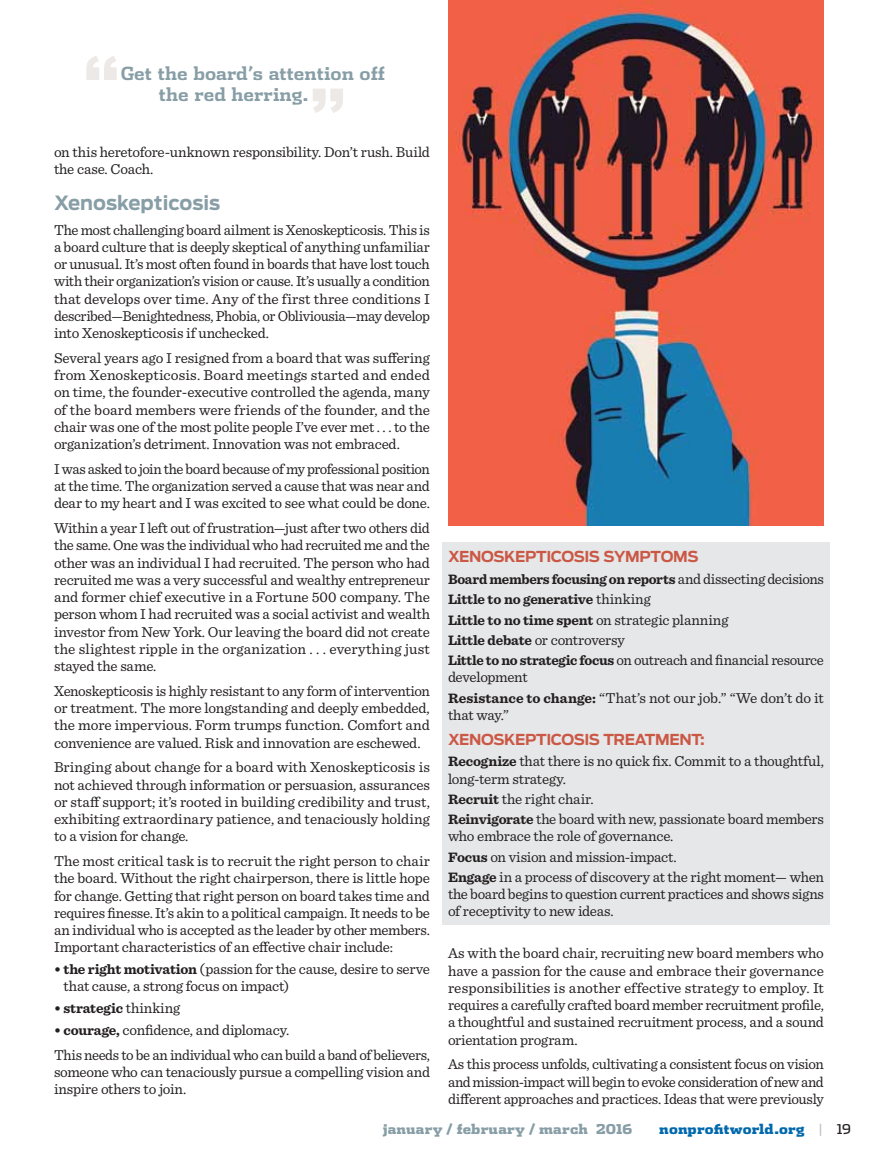
<style>
.page{position:relative;width:878px;height:1161px;background:#fff}
.page>*{position:absolute;margin:0;border:0;box-sizing:border-box;transform-origin:0 0}
.t1{font:700 72px "Antenna";color:#ece9e7}
.t2{font:700 19.5px "Antenna";color:#889ea6}
.t3{font:700 18px/21px "Dispatch";color:#889ea6}
.t4{font:15px/17.2px "Sentinel";letter-spacing:-.015em;color:#231f20}
.t5{font:700 15px "Antenna";letter-spacing:.135em;color:#cb5845}
.t6{font:700 14.25px/20.2px "Sentinel";letter-spacing:-.015em;color:#231f20}
.t7{font:900 13.5px "Dispatch";letter-spacing:.015em;color:#889ea6}
.t8{font:900 13.5px "Dispatch";letter-spacing:.01em;color:#0068ac}
.s1{font-weight:700;font-size:14.25px}
.s2{font-weight:400;font-size:15px}
.s3{font-weight:400;color:#bcbec0}
.s4{font-weight:400;color:#231f20}
</style>
<div class="page">
<div style="left:442px;top:543px;width:387px;height:382px;background:#e6e7e8"></div>
<img style="left:448px;top:0;width:376px;height:526px">
<h1 class="t1" style="left:82px;top:40px;width:40px">“</h1>
<p class="t3" style="left:159px;top:62px;width:228px;text-indent:-38px">Get the board’s attention off the red herring.</p>
<h1 class="t1" style="left:309px;top:73px;width:40px">”</h1>
<p class="t4" style="left:54px;top:142px;width:377px">on this heretofore-unknown responsibility. Don’t rush. Build the case. Coach.</p>
<h2 class="t2" style="left:54px;top:191px;width:168px">XENOSKEPTICOSIS</h2>
<p class="t4" style="left:54px;top:220px;width:377px;text-align:justify">The most challenging board ailment is Xenoskepticosis. This is a board culture that is deeply skeptical of anything unfamiliar or unusual. It’s most often found in boards that have lost touch with their organization’s vision or cause. It’s usually a condition that develops over time. Any of the first three conditions I described—Benightedness, Phobia, or Obliviousia—may develop into Xenoskepticosis if unchecked.</p>
<p class="t4" style="left:54px;top:348px;width:377px;text-align:justify">Several years ago I resigned from a board that was suffering from Xenoskepticosis. Board meetings started and ended on time, the founder-executive controlled the agenda, many of the board members were friends of the founder, and the chair was one of the most polite people I’ve ever met . . . to the organization’s detriment. Innovation was not embraced.</p>
<p class="t4" style="left:54px;top:459px;width:377px;text-align:justify">I was asked to join the board because of my professional position at the time. The organization served a cause that was near and dear to my heart and I was excited to see what could be done.</p>
<p class="t4" style="left:54px;top:519px;width:377px;text-align:justify">Within a year I left out of frustration—just after two others did the same. One was the individual who had recruited me and the other was an individual I had recruited. The person who had recruited me was a very successful and wealthy entrepreneur and former chief executive in a Fortune 500 company. The person whom I had recruited was a social activist and wealth investor from New York. Our leaving the board did not create the slightest ripple in the organization . . . everything just stayed the same.</p>
<p class="t4" style="left:54px;top:681px;width:377px;text-align:justify">Xenoskepticosis is highly resistant to any form of intervention or treatment. The more longstanding and deeply embedded, the more impervious. Form trumps function. Comfort and convenience are valued. Risk and innovation are eschewed.</p>
<p class="t4" style="left:54px;top:758px;width:377px;text-align:justify">Bringing about change for a board with Xenoskepticosis is not achieved through information or persuasion, assurances or staff support; it’s rooted in building credibility and trust, exhibiting extraordinary patience, and tenaciously holding to a vision for change.</p>
<p class="t4" style="left:54px;top:852px;width:377px;text-align:justify">The most critical task is to recruit the right person to chair the board. Without the right chairperson, there is little hope for change. Getting that right person on board takes time and requires finesse. It’s akin to a political campaign. It needs to be an individual who is accepted as the leader by other members.<br>Important characteristics of an effective chair include:</p>
<p class="t4" style="left:64px;top:960px;width:368px;text-indent:-10px"><span class="s1">• the right motivation</span> (passion for the cause, desire to serve that cause, a strong focus on impact)</p>
<p class="t6" style="left:54px;top:998px;width:128px">• strategic <span class="s2">thinking</span></p>
<p class="t4" style="left:54px;top:1017px;width:377px;line-height:24.8px"><span class="s1">• courage,</span> confidence, and diplomacy.<br>This needs to be an individual who can build a band of believers,</p>
<p class="t4" style="left:54px;top:1062px;width:377px">someone who can tenaciously pursue a compelling vision and inspire others to join.</p>
<p class="t5" style="left:448px;top:548px;width:190px">XENOSKEPTICOSIS SYMPT</p>
<p class="t5" style="left:660px;top:548px;width:26px">OMS</p>
<p class="t6" style="left:448px;top:569px;width:377px">Board members focusing on reports <span class="s2">and dissecting decisions<br></span>Little to no generative <span class="s2">thinking<br></span>Little to no time spent <span class="s2">on strategic planning</span></p>
<p class="t4" style="left:448px;top:629px;width:377px;line-height:20.2px"><span class="s1">Little debate</span> or controversy<br><span class="s1">Little to no strategic focus</span> on outreach and financial resource</p>
<p class="t4" style="left:448px;top:666px;width:377px;line-height:20.2px">development<br><span class="s1">Resistance to change:</span> “That’s not our job.” “We don’t do it</p>
<p class="t4" style="left:448px;top:705px;width:63px">that way.”</p>
<p class="t5" style="left:448px;top:730px;width:199px">XENOSKEPTICOSIS TREATM</p>
<p class="t5" style="left:669px;top:730px;width:37px">ENT:</p>
<p class="t4" style="left:448px;top:752px;width:377px"><span class="s1">Recognize</span> that there is no quick fix. Commit to a thoughtful, long-term strategy.</p>
<p class="t4" style="left:448px;top:788px;width:377px;line-height:20.2px"><span class="s1">Recruit</span> the right chair.<br><span class="s1">Reinvigorate</span> the board with new, passionate board members</p>
<p class="t4" style="left:448px;top:825px;width:377px;line-height:20.2px">who embrace the role of governance.<br><span class="s1">Focus</span> on vision and mission-impact.<br><span class="s1">Engage</span> in a process of discovery at the right moment— when</p>
<p class="t4" style="left:448px;top:885px;width:377px">the board begins to question current practices and shows signs of receptivity to new ideas.</p>
<p class="t4" style="left:448px;top:944px;width:377px;text-align:justify">As with the board chair, recruiting new board members who have a passion for the cause and embrace their governance responsibilities is another effective strategy to employ. It requires a carefully crafted board member recruitment profile, a thoughtful and sustained recruitment process, and a sound orientation program.</p>
<p class="t4" style="left:448px;top:1055px;width:377px;text-align:justify">As this process unfolds, cultivating a consistent focus on vision and mission-impact will begin to evoke consideration of new and different approaches and practices. Ideas that were previously</p>
<p class="t7" style="left:383px;top:1119px;width:251px">january / february / march 2016</p>
<p class="t8" style="left:659px;top:1119px;width:193px">nonprofitworld.org <span class="s3">|</span> <span class="s4">19</span></p>
</div>
